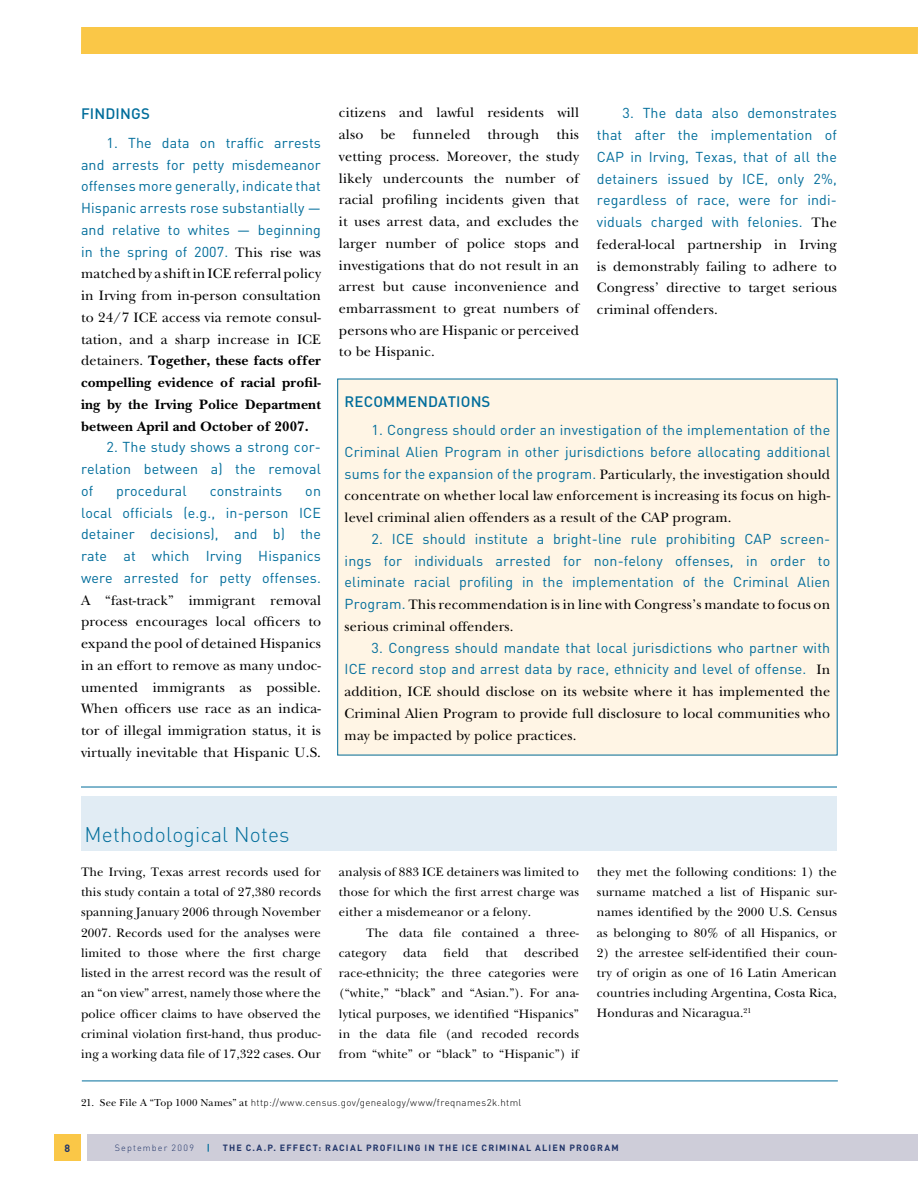
<style>
.page{position:relative;width:918px;height:1188px;background:#fff}
.page>*{position:absolute;margin:0;border:0;box-sizing:border-box;transform-origin:0 0}
.t1{font:300 21px "DIN";letter-spacing:.01em;color:#006d9b}
.t2{font:500 15px "DIN";letter-spacing:.01em;color:#006d9b}
.t3{font:14.25px/21.8px "New Baskerville";letter-spacing:.01em;color:#000;text-align:justify}
.t4{font:14.25px/21.8px "DIN";letter-spacing:.01em;color:#006d9b;text-align:justify}
.t5{font:12.75px/20.2px "New Baskerville";letter-spacing:.01em;color:#000;text-align:justify}
.t6{font:700 10.5px "DIN";color:#213569}
.t7{font:300 9.75px "DIN";letter-spacing:.035em;color:#000}
.t8{font:700 9px "DIN";letter-spacing:.125em;color:#213569}
.t9{font:300 9px "DIN";letter-spacing:.13em;color:#213569}
.t10{font:700 9px "DIN";color:#006d9b}
.s1{font-family:"New Baskerville";color:#000}
.s2{font-weight:700}
.s3{font-family:"DIN";color:#006d9b}
.s4{font-family:"New Baskerville";font-weight:400;font-size:10.5px}
</style>
<div class="page">
<div style="left:54px;top:1134px;width:27px;height:27px;background:#fac747"></div>
<div style="left:88px;top:1134px;width:830px;height:27px;background:#cecdd9"></div>
<div style="left:81px;top:27px;width:837px;height:27px;background:#fac747"></div>
<hr style="left:81px;top:787px;width:756px;height:1px;background:#006d9b">
<div style="left:81px;top:796px;width:756px;height:55px;background:#e1ecf4"></div>
<hr style="left:82px;top:1081px;width:756px;height:1px;background:#006d9b">
<div style="left:338px;top:379px;width:499px;height:376px;background:#fff5e5"></div>
<p class="t2" style="left:81px;top:104px;width:10px">FINDING</p>
<p class="t2" style="left:141px;top:104px;width:10px">S</p>
<p class="t4" style="left:81px;top:132px;width:242px;text-indent:25px">1. The data on traffic arrests and arrests for petty misdemeanor offenses more generally, indicate that Hispanic arrests rose substantially — and relative to whites — beginning in the spring of 2007. <span class="s1">This rise was</span></p>
<p class="t3" style="left:81px;top:263px;width:242px">matched by a shift in ICE referral policy in Irving from in-person consultation to 24/7 ICE access via remote consul&shy;tation, and a sharp increase in ICE detainers. <span class="s2">Together, these facts offer compelling evidence of racial profil&shy;ing by the Irving Police Department between April and October of 2007.</span></p>
<p class="t4" style="left:81px;top:436px;width:241px;text-indent:25px">2. The study shows a strong cor&shy;relation between a) the removal of</p>
<p class="t4" style="left:116px;top:480px;width:72px">procedural</p>
<p class="t4" style="left:210px;top:480px;width:74px">constraints</p>
<p class="t4" style="left:81px;top:480px;width:242px;text-indent:224px">on local officials (e.g., in-person ICE detainer decisions), and b) the rate at which Irving Hispanics were arrested for petty offenses.</p>
<p class="t3" style="left:81px;top:589px;width:242px">A “fast-track” immigrant removal process encourages local officers to expand the pool of detained Hispanics in an effort to remove as many undoc&shy;umented immigrants as possible.<br>When officers use race as an indica&shy;tor of illegal immigration status, it is virtually inevitable that Hispanic U.S.</p>
<p class="t3" style="left:339px;top:102px;width:242px">citizens and lawful residents will also be funneled through this vetting process. Moreover, the study likely undercounts the number of racial profiling incidents given that it uses arrest data, and excludes the larger number of police stops and investigations that do not result in an arrest but cause inconvenience and embarrassment to great numbers of persons who are Hispanic or perceived to be Hispanic.</p>
<p class="t4" style="left:597px;top:102px;width:242px;text-indent:25px">3. The data also demonstrates that after the implementation of CAP in Irving, Texas, that of all the detainers issued by ICE, only 2%, regardless of race, were for indi&shy;viduals charged with felonies. <span class="s1">The</span></p>
<p class="t3" style="left:597px;top:234px;width:242px">federal-local partnership in Irving is demonstrably failing to adhere to Congress’ directive to target serious criminal offenders.</p>
<p class="t2" style="left:345px;top:392px;width:146px">RECOMM ENDATIONS</p>
<p class="t4" style="left:345px;top:419px;width:487px;text-align:right">1. Congress should order an investigation of the implementation of the<br>Criminal Alien Program in other jurisdictions before allocating additional</p>
<p class="t3" style="left:345px;top:463px;width:487px"><span class="s3">sums for the expansion of the program.</span> Particularly, the investigation should concentrate on whether local law enforcement is increasing its focus on high&shy;level criminal alien offenders as a result of the CAP program.</p>
<p class="t4" style="left:345px;top:528px;width:487px;text-indent:27px">2. ICE should institute a bright-line rule prohibiting CAP screen&shy;ings for individuals arrested for non-felony offenses, in order to eliminate racial profiling in the implementation of the Criminal Alien</p>
<p class="t3" style="left:345px;top:594px;width:487px"><span class="s3">Program.</span> This recommendation is in line with Congress’s mandate to focus on serious criminal offenders.</p>
<p class="t4" style="left:345px;top:636px;width:487px;text-align:right">3. Congress should mandate that local jurisdictions who partner with<br>ICE record stop and arrest data by race, ethnicity and level of offense. <span class="s1">In</span></p>
<p class="t3" style="left:345px;top:681px;width:487px">addition, ICE should disclose on its website where it has implemented the Criminal Alien Program to provide full disclosure to local communities who may be impacted by police practices.</p>
<h1 class="t1" style="left:85px;top:822px;width:207px">Methodological Notes</h1>
<p class="t5" style="left:81px;top:862px;width:242px">The Irving, Texas arrest records used for this study contain a total of 27,380 records spanning January 2006 through November 2007. Records used for the analyses were limited to those where the first charge listed in the arrest record was the result of an “on view” arrest, namely those where the police officer claims to have observed the criminal violation first-hand, thus produc&shy;ing a working data file of 17,322 cases. Our</p>
<p class="t5" style="left:339px;top:862px;width:242px">analysis of 883 ICE detainers was limited to those for which the first arrest charge was either a misdemeanor or a felony.</p>
<p class="t5" style="left:339px;top:922px;width:242px;text-indent:27px">The data file contained a three&shy;category</p>
<p class="t5" style="left:339px;top:943px;width:242px;text-indent:185px">described race-ethnicity; the three categories were (“white,” “black” and “Asian.”). For ana&shy;lytical purposes, we identified “Hispanics” in the data file (and recoded records from “white” or “black” to “Hispanic”) if</p>
<p class="t5" style="left:403px;top:943px;width:26px">data</p>
<p class="t5" style="left:444px;top:943px;width:27px">field</p>
<p class="t5" style="left:485px;top:943px;width:24px">that</p>
<p class="t7" style="left:81px;top:1097px;width:442px"><span class="s4">21. See File A “Top 1000 Names” at</span> http://www.census.gov/genealogy/www/freqnames2k.html</p>
<p class="t5" style="left:597px;top:862px;width:242px">they met the following conditions: 1) the surname matched a list of Hispanic sur&shy;names identified by the 2000 U.S. Census as belonging to 80% of all Hispanics, or</p>
<p class="t5" style="left:597px;top:943px;width:242px">2) the arrestee self-identified their coun&shy;try of origin as one of 16 Latin American countries including Argentina, Costa Rica, Honduras and Nicaragua.<sup>21</sup></p>
<p class="t6" style="left:65px;top:1141px;width:7px">8</p>
<p class="t9" style="left:115px;top:1142px;width:81px">September 2009</p>
<p class="t10" style="left:207px;top:1142px;width:5px">|</p>
<p class="t8" style="left:223px;top:1142px;width:397px">THE C.A.P. EFFECT: RACIAL PROFILING IN THE ICE CRIMINAL ALIEN PROGRA M</p>
</div>
